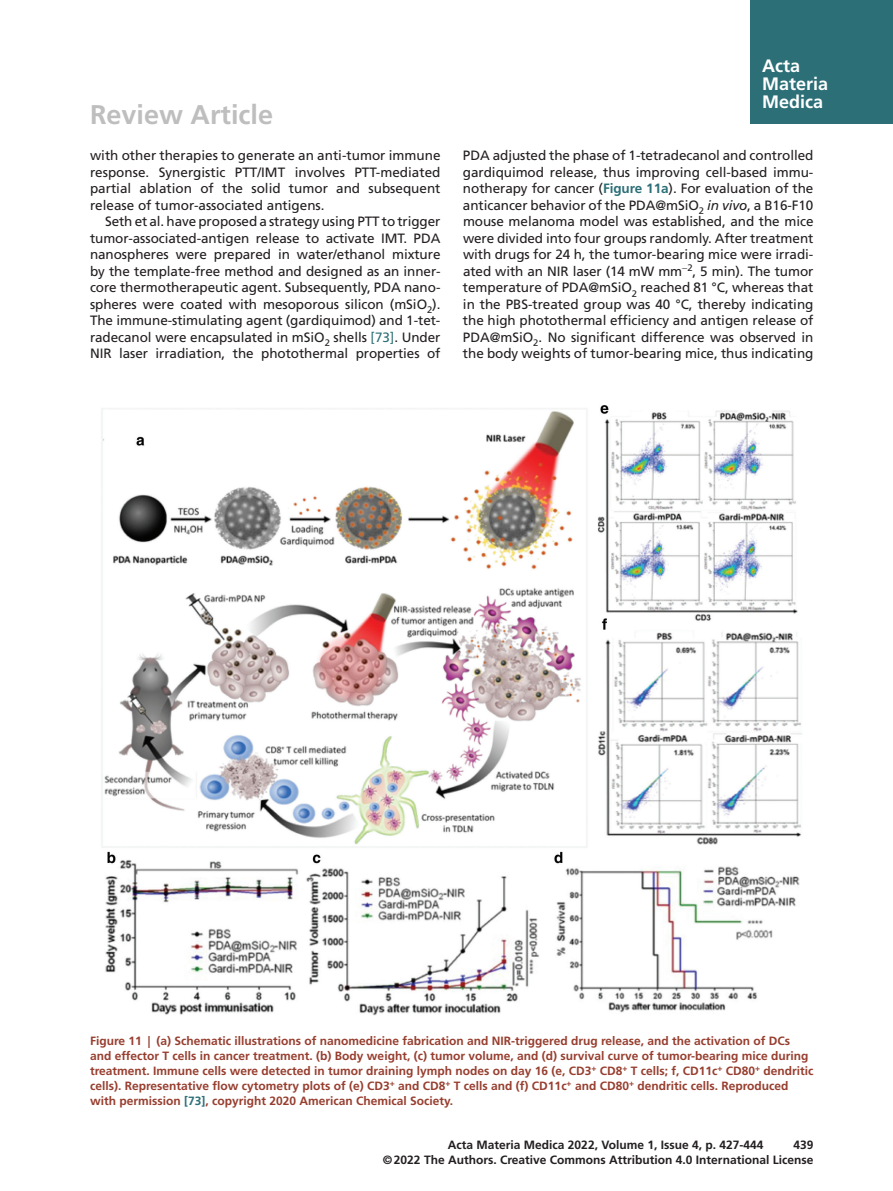
<style>
.page{position:relative;width:893px;height:1191px;background:#fff}
.page>*{position:absolute;margin:0;border:0;box-sizing:border-box;transform-origin:0 0}
.t1{font:700 27px "Frutiger";color:#bfbebe}
.t2{font:700 18px/18px "Frutiger";color:#fff}
.t3{font:13.5px/16.5px "Frutiger";letter-spacing:-.005em;color:#231f20;text-align:justify}
.t4{font:700 12px/15px "Frutiger";color:#973e2f}
.t5{font:700 12px/15px "Frutiger";color:#231f20;text-align:right}
.s1{color:#2c6f77}
.s2{font-weight:700;color:#2c6f77}
.s3{font-style:italic}
</style>
<div class="page">
<div style="left:750px;top:0;width:143px;height:124px;background:#2c6f77"></div>
<img style="left:101px;top:405px;width:701px;height:610px">
<h1 class="t1" style="left:90px;top:99px;width:185px">Review Article</h1>
<p class="t3" style="left:90px;top:147px;width:352px">with other therapies to generate an anti-tumor immune response. Synergistic PTT/IMT involves PTT-mediated partial ablation of the solid tumor and subsequent release of tumor-associated antigens.</p>
<p class="t3" style="left:90px;top:213px;width:352px;text-indent:15px">Seth et al. have proposed a strategy using PTT to trigger tumor-associated-antigen release to activate IMT. PDA nanospheres were prepared in water/ethanol mixture by the template-free method and designed as an inner&shy;core thermotherapeutic agent. Subsequently, PDA nano&shy;spheres were coated with mesoporous silicon (mSiO<sub>2</sub>).<br>The immune-stimulating agent (gardiquimod) and 1-tet&shy;radecanol were encapsulated in mSiO<sub>2</sub> shells <span class="s1">[73]</span>. Under NIR laser irradiation, the photothermal properties of</p>
<h2 class="t2" style="left:762px;top:57px;width:68px">Acta<br>Materia<br>Medica</h2>
<p class="t3" style="left:463px;top:147px;width:352px">PDA adjusted the phase of 1-tetradecanol and controlled gardiquimod release, thus improving cell-based immu&shy;notherapy for cancer (<span class="s2">Figure 11a</span>). For evaluation of the anticancer behavior of the PDA@mSiO<sub>2</sub> <span class="s3">in vivo</span>, a B16-F10 mouse melanoma model was established, and the mice were divided into four groups randomly. After treatment with drugs for 24 h, the tumor-bearing mice were irradi&shy;ated with an NIR laser (14 mW mm <sup>2</sup>, 5 min). The tumor temperature of PDA@mSiO<sub>2</sub> reached 81 °C, whereas that in the PBS-treated group was 40 °C, thereby indicating the high photothermal efficiency and antigen release of PDA@mSiO<sub>2</sub>. No significant difference was observed in the body weights of tumor-bearing mice, thus indicating</p>
<p class="t4" style="left:90px;top:1033px;width:725px">Figure 11 | (a) Schematic illustrations of nanomedicine fabrication and NIR-triggered drug release, and the activation of DCs and effector T cells in cancer treatment. (b) Body weight, (c) tumor volume, and (d) survival curve of tumor-bearing mice during treatment. Immune cells were detected in tumor draining lymph nodes on day 16 (e, CD3<sup>+</sup> CD8<sup>+</sup> T cells; f, CD11c<sup>+</sup> CD80<sup>+</sup> dendritic cells). Representative flow cytometry plots of (e) CD3<sup>+</sup> and CD8<sup>+</sup> T cells and (f) CD11c<sup>+</sup> and CD80<sup>+</sup> dendritic cells. Reproduced with permission <span class="s1">[73]</span>, copyright 2020 American Chemical Society.</p>
<p class="t5" style="left:448px;top:1137px;width:317px">Acta Materia Medica 2022, Volume 1, Issue 4, p. 427-444</p>
<p class="t5" style="left:383px;top:1137px;width:432px">439<br>©2022 The Authors. Creative Commons Attribution 4.0 International License</p>
</div>
